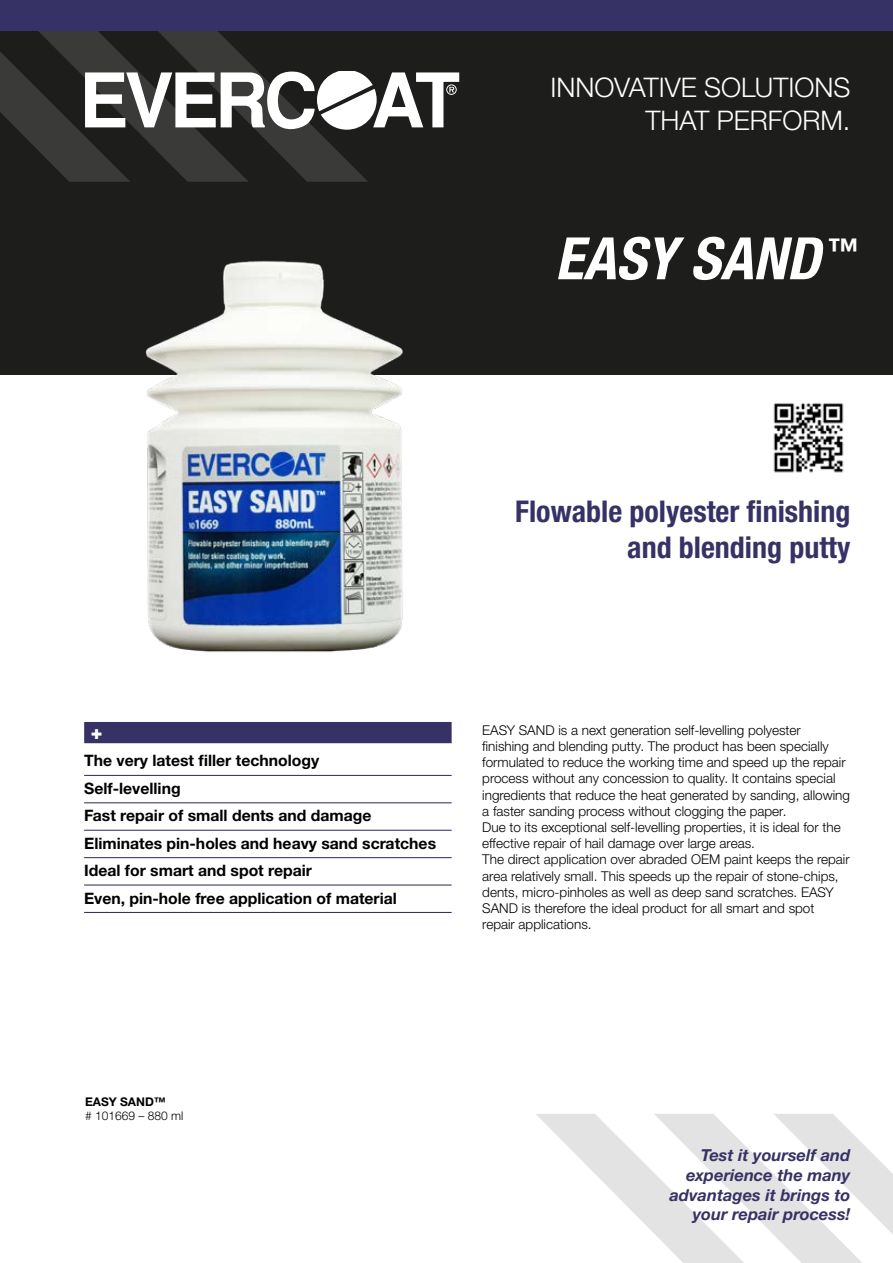
<style>
.page{position:relative;width:893px;height:1263px;background:#fff}
.page>*{position:absolute;margin:0;border:0;box-sizing:border-box;transform-origin:0 0}
.t1{font:italic 700 condensed 58.5px "Helvetica Neue LTW1 G";color:#fff}
.t2{font:700 condensed 30px/36px "Helvetica Neue LT Pro";color:#373265;text-align:right}
.t3{font:300 27px/32.4px "Helvetica Neue LTW1 G";color:#fff;text-align:right}
.t4{font:900 19.5px "Helvetica Neue LTW1 G";color:#fff}
.t5{font:italic 700 16.5px/19.8px "Helvetica Neue LTW1 G";color:#373265;text-align:right}
.t6{font:700 15.75px/27.6px "Helvetica Neue LTW1 G";color:#000}
.t7{font:700 15.75px/27.5px "Helvetica Neue LT Pro";color:#000}
.t8{font:300 13.5px/16.2px "Helvetica Neue LTW1 G";color:#000}
.t9{font:300 12px "Helvetica Neue LTW1 G";color:#000}
.t10{font:700 12px "Helvetica Neue LT Pro";color:#000}
</style>
<div class="page">
<div style="left:0;top:0;width:893px;height:374px;background:#1d1d1b"></div>
<svg style="left:536px;top:1114px;width:357px;height:149px"></svg>
<img style="left:79px;top:260px;width:390px;height:392px">
<div style="left:84px;top:722px;width:368px;height:21px;background:#373265"></div>
<hr style="left:84px;top:775px;width:368px;height:1px;background:#373265">
<hr style="left:84px;top:802px;width:368px;height:1px;background:#373265">
<hr style="left:84px;top:830px;width:368px;height:1px;background:#373265">
<hr style="left:84px;top:857px;width:368px;height:1px;background:#373265">
<hr style="left:84px;top:884px;width:368px;height:1px;background:#373265">
<hr style="left:84px;top:912px;width:368px;height:1px;background:#373265">
<div style="left:0;top:0;width:893px;height:30px;background:#373265"></div>
<svg style="left:0;top:30px;width:459px;height:152px"></svg>
<img style="left:773px;top:403px;width:71px;height:70px">
<h3 class="t3" style="left:550px;top:71px;width:302px">INNOVATIVE SOLUTIONS<br>THAT PERFORM.</h3>
<h1 class="t1" style="left:555px;top:223px;width:305px">EASY SAND <sup>™</sup></h1>
<h2 class="t2" style="left:515px;top:493px;width:337px">Flowable polyester finishing and blending putty</h2>
<h3 class="t4" style="left:91px;top:720px;width:13px">+</h3>
<p class="t7" style="left:84px;top:747px;width:237px">The very latest filler technology<br>Self-levelling</p>
<p class="t6" style="left:84px;top:802px;width:353px">Fast repair of small dents and damage Eliminates pin-holes and heavy sand scratches Ideal for smart and spot repair<br>Even, pin-hole free application of material</p>
<p class="t8" style="left:482px;top:722px;width:369px">EASY SAND is a next generation self-levelling polyester finishing and blending putty. The product has been specially formulated to reduce the working time and speed up the repair process without any concession to quality. It contains special ingredients that reduce the heat generated by sanding, allowing a faster sanding process without clogging the paper.<br>Due to its exceptional self-levelling properties, it is ideal for the effective repair of hail damage over large areas.<br>The direct application over abraded OEM paint keeps the repair area relatively small. This speeds up the repair of stone-chips, dents, micro-pinholes as well as deep sand scratches. EASY SAND is therefore the ideal product for all smart and spot repair applications.</p>
<p class="t10" style="left:85px;top:1094px;width:82px">EASY SAND™</p>
<p class="t9" style="left:85px;top:1108px;width:100px"># 101669 – 880 ml</p>
<p class="t5" style="left:669px;top:1145px;width:183px">Test it yourself and experience the many advantages it brings to your repair process!</p>
</div>
